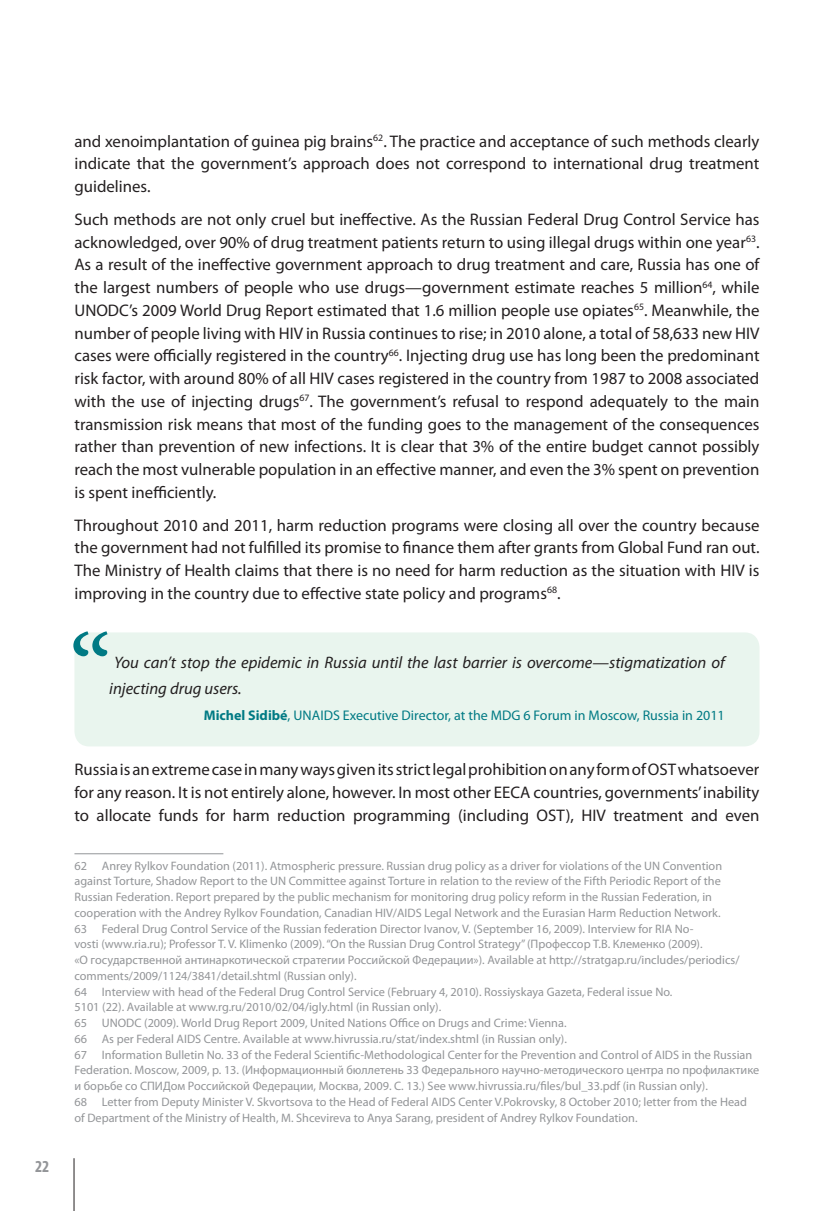
<style>
.page{position:relative;width:834px;height:1211px;background:#fff}
.page>*{position:absolute;margin:0;border:0;box-sizing:border-box;transform-origin:0 0}
.t1{font:16.8px/22.8px "Myriad Pro";color:#231f20;text-align:justify}
.t2{font:700 condensed 16.8px "Myriad Pro";color:#939598}
.t3{font:italic 16.62px/26.2px "Myriad Pro";color:#231f20}
.t4{font:14px "Myriad Pro";color:#007a84}
.t5{font:12.25px/15.8px "Myriad Pro";color:#939598}
.s1{font-weight:700}
</style>
<div class="page">
<hr style="left:74px;top:1158px;width:1px;height:52px;background:#231f20">
<div style="left:74px;top:632px;width:685px;height:114px;background:#e9f5ee;border-radius:15px"></div>
<svg style="left:73px;top:631px;width:34px;height:25px"></svg>
<hr style="left:74px;top:853px;width:149px;height:1px;background:#939598">
<p class="t2" style="left:35px;top:1156px;width:16px">22</p>
<p class="t1" style="left:74px;top:129px;width:686px">and xenoimplantation of guinea pig brains<sup>62</sup>. The practice and acceptance of such methods clearly indicate that the government’s approach does not correspond to international drug treatment guidelines.</p>
<p class="t1" style="left:74px;top:207px;width:686px">Such methods are not only cruel but ineffective. As the Russian Federal Drug Control Service has acknowledged, over 90% of drug treatment patients return to using illegal drugs within one year<sup>63</sup>.<br>As a result of the ineffective government approach to drug treatment and care, Russia has one of the largest numbers of people who use drugs—government estimate reaches 5 million<sup>64</sup>, while UNODC’s 2009 World Drug Report estimated that 1.6 million people use opiates<sup>65</sup>. Meanwhile, the number of people living with HIV in Russia continues to rise; in 2010 alone, a total of 58,633 new HIV cases were officially registered in the country<sup>66</sup>. Injecting drug use has long been the predominant risk factor, with around 80% of all HIV cases registered in the country from 1987 to 2008 associated with the use of injecting drugs<sup>67</sup>. The government’s refusal to respond adequately to the main transmission risk means that most of the funding goes to the management of the consequences rather than prevention of new infections. It is clear that 3% of the entire budget cannot possibly reach the most vulnerable population in an effective manner, and even the 3% spent on prevention is spent inefficiently.</p>
<p class="t1" style="left:74px;top:513px;width:686px">Throughout 2010 and 2011, harm reduction programs were closing all over the country because the government had not fulfilled its promise to finance them after grants from Global Fund ran out.<br>The Ministry of Health claims that there is no need for harm reduction as the situation with HIV is improving in the country due to effective state policy and programs<sup>68</sup>.</p>
<p class="t3" style="left:109px;top:649px;width:617px">You can’t stop the epidemic in Russia until the last barrier is overcome—stigmatization of injecting drug users.</p>
<p class="t4" style="left:204px;top:706px;width:522px"><span class="s1">Michel Sidibé</span>, UNAIDS Executive Director, at the MDG 6 Forum in Moscow, Russia in 2011</p>
<p class="t1" style="left:74px;top:758px;width:686px">Russia is an extreme case in many ways given its strict legal prohibition on any form of OST whatsoever for any reason. It is not entirely alone, however. In most other EECA countries, governments’ inability to allocate funds for harm reduction programming (including OST), HIV treatment and even</p>
<p class="t5" style="left:74px;top:857px;width:686px">62 Anrey Rylkov Foundation (2011). Atmospheric pressure. Russian drug policy as a driver for violations of the UN Convention against Torture, Shadow Report to the UN Committee against Torture in relation to the review of the Fifth Periodic Report of the Russian Federation. Report prepared by the public mechanism for monitoring drug policy reform in the Russian Federation, in cooperation with the Andrey Rylkov Foundation, Canadian HIV/AIDS Legal Network and the Eurasian Harm Reduction Network.<br>63 Federal Drug Control Service of the Russian federation Director Ivanov, V. (September 16, 2009). Interview for RIA No-<br>vosti (www.ria.ru); Professor T. V. Klimenko (2009). “On the Russian Drug Control Strategy” (Профессор Т.В. Клеменко (2009).<br>«О государственной антинаркотической стратегии Российской Федерации»). Available at http://stratgap.ru/includes/periodics/ comments/2009/1124/3841/detail.shtml (Russian only).<br>64 Interview with head of the Federal Drug Control Service (February 4, 2010). Rossiyskaya Gazeta, Federal issue No.<br>5101 (22). Available at www.rg.ru/2010/02/04/igly.html (in Russian only).<br>65 UNODC (2009). World Drug Report 2009, United Nations Office on Drugs and Crime: Vienna.<br>66 As per Federal AIDS Centre. Available at www.hivrussia.ru/stat/index.shtml (in Russian only).<br>67 Information Bulletin No. 33 of the Federal Scientific-Methodological Center for the Prevention and Control of AIDS in the Russian Federation. Moscow, 2009, p. 13. (Информационный бюллетень 33 Федерального научно-методического центра по профилактике и борьбе со СПИДом Российской Федерации, Москва, 2009. С. 13.) See www.hivrussia.ru/files/bul_33.pdf (in Russian only).<br>68 Letter from Deputy Minister V. Skvortsova to the Head of Federal AIDS Center V.Pokrovsky, 8 October 2010; letter from the Head of Department of the Ministry of Health, M. Shcevireva to Anya Sarang, president of Andrey Rylkov Foundation.</p>
</div>
